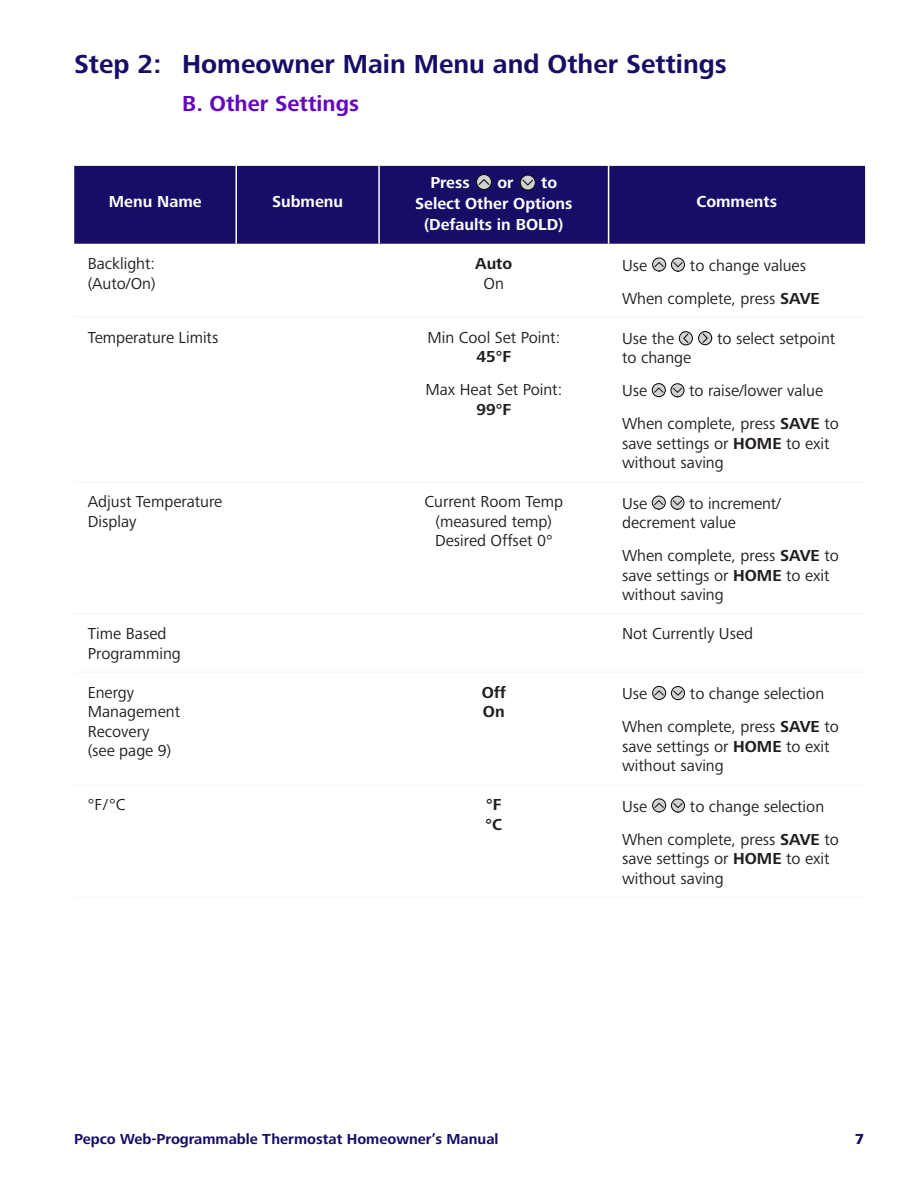
<style>
.page{position:relative;width:918px;height:1188px;background:#fff}
.page>*{position:absolute;margin:0;border:0;box-sizing:border-box;transform-origin:0 0}
.t1{font:700 27px "Frutiger Next Pro";color:#170d67}
.t2{font:700 22.5px "Frutiger Next Pro";color:#6406c1}
.t3{font:16.5px/19.5px "Frutiger Next Pro";color:#231f20}
.t4{font:700 16.5px "Frutiger Next Pro";color:#fff}
.t5{font:700 16.5px/19.5px "Frutiger Next Pro";color:#231f20}
.t6{font:700 15px "Frutiger Next Pro";color:#170d67}
.s1{font-weight:700}
</style>
<div class="page">
<div style="left:74px;top:166px;width:791px;height:78px;background:#170d67"></div>
<hr style="left:236px;top:166px;width:1px;height:78px;background:#fff">
<hr style="left:378px;top:166px;width:2px;height:78px;background:#fff">
<hr style="left:608px;top:166px;width:1px;height:78px;background:#fff">
<hr style="left:74px;top:316px;width:162px;height:2px;background:#f8f8f9">
<hr style="left:236px;top:316px;width:143px;height:2px;background:#f8f8f9">
<hr style="left:379px;top:316px;width:230px;height:2px;background:#f8f8f9">
<hr style="left:609px;top:316px;width:256px;height:2px;background:#f8f8f9">
<hr style="left:74px;top:481px;width:162px;height:2px;background:#f8f8f9">
<hr style="left:236px;top:481px;width:143px;height:2px;background:#f8f8f9">
<hr style="left:379px;top:481px;width:230px;height:2px;background:#f8f8f9">
<hr style="left:609px;top:481px;width:256px;height:2px;background:#f8f8f9">
<hr style="left:74px;top:613px;width:162px;height:2px;background:#f8f8f9">
<hr style="left:236px;top:613px;width:143px;height:2px;background:#f8f8f9">
<hr style="left:379px;top:613px;width:230px;height:2px;background:#f8f8f9">
<hr style="left:609px;top:613px;width:256px;height:2px;background:#f8f8f9">
<hr style="left:74px;top:671px;width:162px;height:2px;background:#f8f8f9">
<hr style="left:236px;top:671px;width:143px;height:2px;background:#f8f8f9">
<hr style="left:379px;top:671px;width:230px;height:2px;background:#f8f8f9">
<hr style="left:609px;top:671px;width:256px;height:2px;background:#f8f8f9">
<hr style="left:74px;top:784px;width:162px;height:1px;background:#f8f8f9">
<hr style="left:236px;top:784px;width:143px;height:1px;background:#f8f8f9">
<hr style="left:379px;top:784px;width:230px;height:1px;background:#f8f8f9">
<hr style="left:609px;top:784px;width:256px;height:1px;background:#f8f8f9">
<hr style="left:74px;top:896px;width:162px;height:2px;background:#f8f8f9">
<hr style="left:236px;top:896px;width:143px;height:2px;background:#f8f8f9">
<hr style="left:379px;top:896px;width:230px;height:2px;background:#f8f8f9">
<hr style="left:609px;top:896px;width:256px;height:2px;background:#f8f8f9">
<svg style="left:476px;top:174px;width:16px;height:16px"></svg>
<svg style="left:477px;top:178px;width:14px;height:8px"></svg>
<svg style="left:520px;top:175px;width:16px;height:15px"></svg>
<svg style="left:521px;top:178px;width:13px;height:9px"></svg>
<div style="left:653px;top:258px;width:13px;height:13px;background:#232322;border-radius:50%"></div>
<svg style="left:652px;top:258px;width:14px;height:13px"></svg>
<svg style="left:653px;top:261px;width:12px;height:7px"></svg>
<div style="left:671px;top:258px;width:14px;height:13px;background:#5a5a59;border-radius:50%"></div>
<svg style="left:671px;top:258px;width:14px;height:14px"></svg>
<svg style="left:672px;top:261px;width:12px;height:7px"></svg>
<div style="left:679px;top:332px;width:13px;height:13px;background:#373837;border-radius:50%"></div>
<svg style="left:679px;top:331px;width:14px;height:14px"></svg>
<svg style="left:683px;top:333px;width:6px;height:11px"></svg>
<div style="left:699px;top:332px;width:13px;height:13px;background:#555;border-radius:50%"></div>
<svg style="left:698px;top:331px;width:14px;height:14px"></svg>
<svg style="left:702px;top:333px;width:7px;height:11px"></svg>
<div style="left:652px;top:384px;width:13px;height:13px;background:#575756;border-radius:50%"></div>
<svg style="left:652px;top:383px;width:14px;height:14px"></svg>
<svg style="left:653px;top:387px;width:12px;height:7px"></svg>
<div style="left:671px;top:384px;width:13px;height:13px;background:#191918;border-radius:50%"></div>
<svg style="left:671px;top:383px;width:13px;height:14px"></svg>
<svg style="left:672px;top:387px;width:11px;height:7px"></svg>
<div style="left:652px;top:496px;width:13px;height:13px;background:#232322;border-radius:50%"></div>
<svg style="left:652px;top:496px;width:14px;height:13px"></svg>
<svg style="left:653px;top:499px;width:12px;height:7px"></svg>
<div style="left:671px;top:496px;width:13px;height:13px;background:#1a1a19;border-radius:50%"></div>
<svg style="left:671px;top:496px;width:13px;height:14px"></svg>
<svg style="left:672px;top:499px;width:11px;height:7px"></svg>
<div style="left:653px;top:686px;width:13px;height:13px;background:#787877;border-radius:50%"></div>
<svg style="left:652px;top:686px;width:14px;height:14px"></svg>
<svg style="left:653px;top:689px;width:12px;height:8px"></svg>
<div style="left:671px;top:687px;width:14px;height:13px;background:#919190;border-radius:50%"></div>
<svg style="left:671px;top:686px;width:14px;height:14px"></svg>
<svg style="left:672px;top:689px;width:12px;height:8px"></svg>
<div style="left:653px;top:799px;width:13px;height:13px;background:#252524;border-radius:50%"></div>
<svg style="left:652px;top:799px;width:14px;height:13px"></svg>
<svg style="left:653px;top:802px;width:12px;height:7px"></svg>
<svg style="left:671px;top:799px;width:14px;height:13px"></svg>
<svg style="left:672px;top:802px;width:12px;height:7px"></svg>
<h1 class="t1" style="left:74px;top:49px;width:654px">Step 2: Homeowner Main Menu and Other Settings</h1>
<h2 class="t2" style="left:182px;top:91px;width:178px">B. Other Settings</h2>
<p class="t4" style="left:109px;top:192px;width:94px">Menu Name</p>
<p class="t4" style="left:272px;top:192px;width:73px">Submenu</p>
<p class="t4" style="left:430px;top:173px;width:41px">Press</p>
<p class="t4" style="left:497px;top:173px;width:18px">or</p>
<p class="t4" style="left:541px;top:173px;width:18px">to</p>
<p class="t4" style="left:415px;top:194px;width:159px">Select Other Options</p>
<p class="t4" style="left:424px;top:215px;width:141px">(Defaults in BOLD)</p>
<p class="t3" style="left:88px;top:254px;width:69px">Backlight: (Auto/On)</p>
<p class="t5" style="left:475px;top:254px;width:38px">Auto</p>
<p class="t3" style="left:484px;top:273px;width:22px">On</p>
<p class="t3" style="left:88px;top:327px;width:132px">Temperature Limits</p>
<p class="t3" style="left:427px;top:327px;width:134px">Min Cool Set Point:</p>
<p class="t5" style="left:476px;top:347px;width:36px">45°F</p>
<p class="t3" style="left:425px;top:380px;width:138px">Max Heat Set Point:</p>
<p class="t5" style="left:476px;top:399px;width:36px">99°F</p>
<p class="t4" style="left:696px;top:192px;width:82px">Comments</p>
<p class="t3" style="left:622px;top:249px;width:199px;line-height:33px;text-indent:68px">to change values<br>When complete, press <span class="s1">SAVE</span></p>
<p class="t3" style="left:622px;top:255px;width:27px">Use</p>
<p class="t3" style="left:622px;top:329px;width:54px">Use the</p>
<p class="t3" style="left:717px;top:329px;width:120px">to select setpoint</p>
<p class="t3" style="left:622px;top:341px;width:71px;line-height:33px">to change<br>Use</p>
<p class="t3" style="left:622px;top:374px;width:218px;line-height:33px;text-indent:67px">to raise/lower value<br>When complete, press <span class="s1">SAVE</span> to</p>
<p class="t3" style="left:622px;top:434px;width:209px">save settings or <span class="s1">HOME</span> to exit without saving</p>
<p class="t3" style="left:88px;top:492px;width:136px">Adjust Temperature<br>Display</p>
<p class="t3" style="left:425px;top:492px;width:140px;text-align:center">Current Room Temp (measured temp)<br>Desired Offset 0°</p>
<p class="t3" style="left:622px;top:494px;width:27px">Use</p>
<p class="t3" style="left:622px;top:494px;width:160px;text-indent:67px">to increment/ decrement value</p>
<p class="t3" style="left:622px;top:546px;width:218px">When complete, press <span class="s1">SAVE</span> to save settings or <span class="s1">HOME</span> to exit without saving</p>
<p class="t3" style="left:88px;top:624px;width:95px">Time Based<br>Programming</p>
<p class="t3" style="left:622px;top:624px;width:133px">Not Currently Used</p>
<p class="t3" style="left:88px;top:682px;width:94px">Energy<br>Management<br>Recovery (see page 9)</p>
<p class="t5" style="left:482px;top:682px;width:26px">Off<br>On</p>
<p class="t3" style="left:622px;top:684px;width:27px">Use</p>
<p class="t3" style="left:622px;top:677px;width:218px;line-height:33px;text-indent:68px">to change selection<br>When complete, press <span class="s1">SAVE</span> to</p>
<p class="t3" style="left:622px;top:736px;width:209px">save settings or <span class="s1">HOME</span> to exit without saving</p>
<p class="t3" style="left:88px;top:795px;width:39px">°F/°C</p>
<p class="t5" style="left:486px;top:795px;width:18px">°F °C</p>
<p class="t3" style="left:622px;top:796px;width:27px">Use</p>
<p class="t3" style="left:622px;top:790px;width:218px;line-height:33px;text-indent:68px">to change selection<br>When complete, press <span class="s1">SAVE</span> to</p>
<p class="t3" style="left:622px;top:849px;width:209px">save settings or <span class="s1">HOME</span> to exit without saving</p>
<p class="t6" style="left:74px;top:1131px;width:426px">Pepco Web-Programmable Thermostat Homeowner’s Manual</p>
<p class="t6" style="left:855px;top:1131px;width:10px">7</p>
</div>
